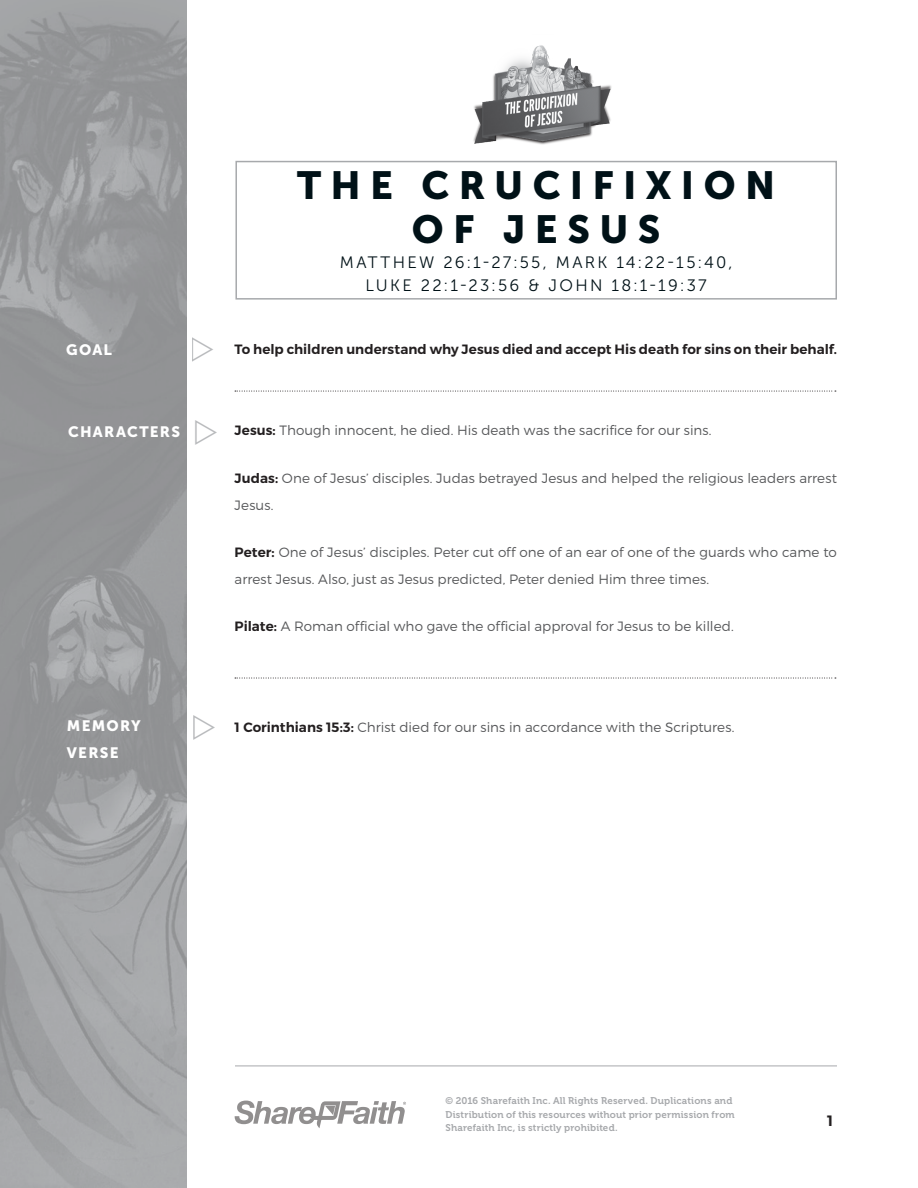
<style>
.page{position:relative;width:918px;height:1188px;background:#fff}
.page>*{position:absolute;margin:0;border:0;box-sizing:border-box;transform-origin:0 0}
.t1{font:39px/43.5px "Museo Sans 900";letter-spacing:.24em;color:#001117;text-align:center}
.t2{font:16.5px/22.5px "Museo Sans 300";letter-spacing:.14em;color:#001117;text-align:center}
.side-bar_Headings{font:15px "Museo Sans 900";letter-spacing:.085em;color:#fff}
.t3{font:600 15px "Montserrat";color:#231f20}
.Bold-First-Paragraph{font:300 13.5px/27px "Montserrat";color:#58595b}
.body_paragraph{font:600 13.5px "Montserrat";letter-spacing:.005em;color:#231f20}
.Mem_Verse_Paragraph{font:300 13.5px "Montserrat";color:#58595b}
.t4{font:9.75px/13.5px "Museo 700";letter-spacing:.015em;color:#a7a9ac}
.s1{font-weight:600;color:#231f20}
</style>
<div class="page">
<img style="left:0;top:0;width:187px;height:1188px">
<hr style="left:235px;top:1066px;width:602px;height:1px;background:#a7a9ac">
<svg style="left:235px;top:1101px;width:171px;height:27px"></svg>
<img style="left:473px;top:45px;width:139px;height:100px">
<div style="left:235px;top:161px;width:602px;height:139px;border:2px solid #a7a9ac"></div>
<svg style="left:235px;top:391px;width:601px;height:1px"></svg>
<svg style="left:235px;top:678px;width:601px;height:1px"></svg>
<p class="side-bar_Headings" style="left:66px;top:341px;width:47px">GOAL</p>
<p class="side-bar_Headings" style="left:68px;top:423px;width:113px">CHARACTERS</p>
<h1 class="t1" style="left:297px;top:164px;width:479px">THE CRUCIFIXION<br>OF JESUS</h1>
<p class="t2" style="left:340px;top:251px;width:394px">MATTHEW 26:1-27:55, MARK 14:22-15:40,<br>LUKE 22:1-23:56 &amp; JOHN 18:1-19:37</p>
<p class="body_paragraph" style="left:235px;top:341px;width:604px">To help children understand why Jesus died and accept His death for sins on their behalf.</p>
<p class="Bold-First-Paragraph" style="left:235px;top:417px;width:479px"><span class="s1">Jesus:</span> Though innocent, he died. His death was the sacrifice for our sins.</p>
<p class="Bold-First-Paragraph" style="left:235px;top:464px;width:604px"><span class="s1">Judas:</span> One of Jesus’ disciples. Judas betrayed Jesus and helped the religious leaders arrest<br>Jesus.</p>
<p class="Bold-First-Paragraph" style="left:235px;top:538px;width:604px"><span class="s1">Peter:</span> One of Jesus’ disciples. Peter cut off one of an ear of one of the guards who came to arrest Jesus. Also, just as Jesus predicted, Peter denied Him three times.</p>
<p class="Bold-First-Paragraph" style="left:235px;top:613px;width:501px"><span class="s1">Pilate:</span> A Roman official who gave the official approval for Jesus to be killed.</p>
<p class="side-bar_Headings" style="left:67px;top:717px;width:75px">MEMORY</p>
<p class="Mem_Verse_Paragraph" style="left:235px;top:719px;width:501px"><span class="s1">1 Corinthians 15:3:</span> Christ died for our sins in accordance with the Scriptures.</p>
<p class="side-bar_Headings" style="left:67px;top:744px;width:53px">VERSE</p>
<p class="t4" style="left:446px;top:1094px;width:291px">© 2016 Sharefaith Inc. All Rights Reserved. Duplications and<br>Distribution of this resources without prior permission from<br>Sharefaith Inc, is strictly prohibited.</p>
<p class="t3" style="left:827px;top:1112px;width:8px">1</p>
</div>
